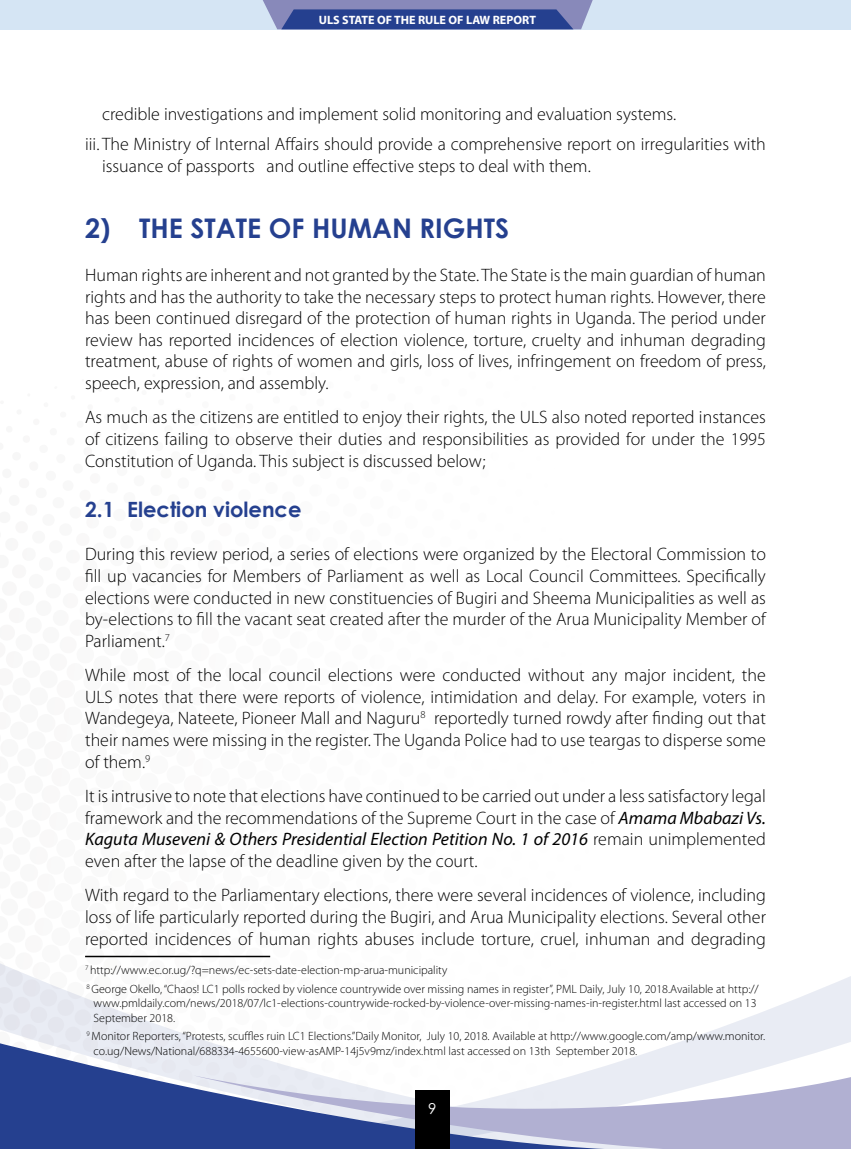
<style>
.page{position:relative;width:851px;height:1149px;background:#fff}
.page>*{position:absolute;margin:0;border:0;box-sizing:border-box;transform-origin:0 0}
.t1{font:700 27px "Century Gothic";color:#25408f}
.t2{font:700 21px "Century Gothic";color:#25408f}
.t3{font:300 18px/21.6px "Myriad Pro";color:#000;text-align:justify}
.t4{font:15px "Century Gothic";color:#fff}
.t5{font:700 12.15px "Myriad Pro";color:#fff}
.t6{font:300 12px/14.4px "Myriad Pro";color:#000}
.s1{font-weight:400;font-style:italic}
</style>
<div class="page">
<svg style="left:0;top:963px;width:87px;height:77px;fill:#e9ecf4"></svg>
<svg style="left:87px;top:977px;width:763px;height:97px"></svg>
<svg style="left:0;top:1040px;width:666px;height:108px"></svg>
<svg style="left:193px;top:1074px;width:657px;height:74px"></svg>
<div style="left:0;top:0;width:850px;height:29px;background:#d5e5f4"></div>
<svg style="left:263px;top:0;width:330px;height:29px;background:#5263a3"></svg>
<div style="left:415px;top:1089px;width:35px;height:59px;background:#000"></div>
<hr style="left:85px;top:955px;width:185px;height:1px;background:#000">
<p class="t5" style="left:319px;top:12px;width:218px">ULS STATE OF THE RULE OF LAW REPORT</p>
<p class="t3" style="left:85px;top:99px;width:682px;line-height:30.2px;text-indent:17px">credible investigations and implement solid monitoring and evaluation systems.<br>iii. The Ministry of Internal Affairs should provide a comprehensive report on irregularities with</p>
<p class="t3" style="left:102px;top:155px;width:490px">issuance of passports and outline effective steps to deal with them.</p>
<h1 class="t1" style="left:85px;top:208px;width:425px">2) THE STATE OF HUMAN RIGHTS</h1>
<p class="t3" style="left:85px;top:264px;width:682px">Human rights are inherent and not granted by the State. The State is the main guardian of human rights and has the authority to take the necessary steps to protect human rights. However, there has been continued disregard of the protection of human rights in Uganda. The period under review has reported incidences of election violence, torture, cruelty and inhuman degrading treatment, abuse of rights of women and girls, loss of lives, infringement on freedom of press, speech, expression, and assembly.</p>
<p class="t3" style="left:85px;top:406px;width:682px">As much as the citizens are entitled to enjoy their rights, the ULS also noted reported instances of citizens failing to observe their duties and responsibilities as provided for under the 1995<br>Constitution of Uganda. This subject is discussed below;</p>
<p class="t2" style="left:85px;top:493px;width:218px">2.1 Election violence</p>
<p class="t3" style="left:85px;top:543px;width:682px">During this review period, a series of elections were organized by the Electoral Commission to fill up vacancies for Members of Parliament as well as Local Council Committees. Specifically elections were conducted in new constituencies of Bugiri and Sheema Municipalities as well as by-elections to fill the vacant seat created after the murder of the Arua Municipality Member of Parliament.<sup>7</sup></p>
<p class="t3" style="left:85px;top:664px;width:682px">While most of the local council elections were conducted without any major incident, the ULS notes that there were reports of violence, intimidation and delay. For example, voters in Wandegeya, Nateete, Pioneer Mall and Naguru<sup>8</sup> reportedly turned rowdy after finding out that their names were missing in the register. The Uganda Police had to use teargas to disperse some of them.<sup>9</sup></p>
<p class="t3" style="left:85px;top:784px;width:682px">It is intrusive to note that elections have continued to be carried out under a less satisfactory legal framework and the recommendations of the Supreme Court in the case of <span class="s1">Amama Mbabazi Vs.<br>Kaguta Museveni &amp; Others Presidential Election Petition No. 1 of 2016</span> remain unimplemented even after the lapse of the deadline given by the court.</p>
<p class="t3" style="left:85px;top:884px;width:682px">With regard to the Parliamentary elections, there were several incidences of violence, including loss of life particularly reported during the Bugiri, and Arua Municipality elections. Several other reported incidences of human rights abuses include torture, cruel, inhuman and degrading</p>
<p class="t6" style="left:85px;top:960px;width:675px;line-height:18.6px"><sup>7</sup> http://www.ec.or.ug/?q=news/ec-sets-date-election-mp-arua-municipality<br><sup>8</sup> George Okello, “Chaos! LC1 polls rocked by violence countrywide over missing names in register”, PML Daily, July 10, 2018.Available at http://</p>
<p class="t6" style="left:94px;top:995px;width:664px">www.pmldaily.com/news/2018/07/lc1-elections-countrywide-rocked-by-violence-over-missing-names-in-register.html last accessed on 13<br>September 2018.</p>
<p class="t6" style="left:94px;top:1028px;width:673px;text-indent:-7px"><sup>9</sup> Monitor Reporters, “Protests, scuffles ruin LC1 Elections.”Daily Monitor, July 10, 2018. Available at http://www.google.com/amp/www.monitor. co.ug/News/National/688334-4655600-view-asAMP-14j5v9mz/index.html last accessed on 13th September 2018.</p>
<p class="t4" style="left:428px;top:1097px;width:10px">9</p>
</div>
